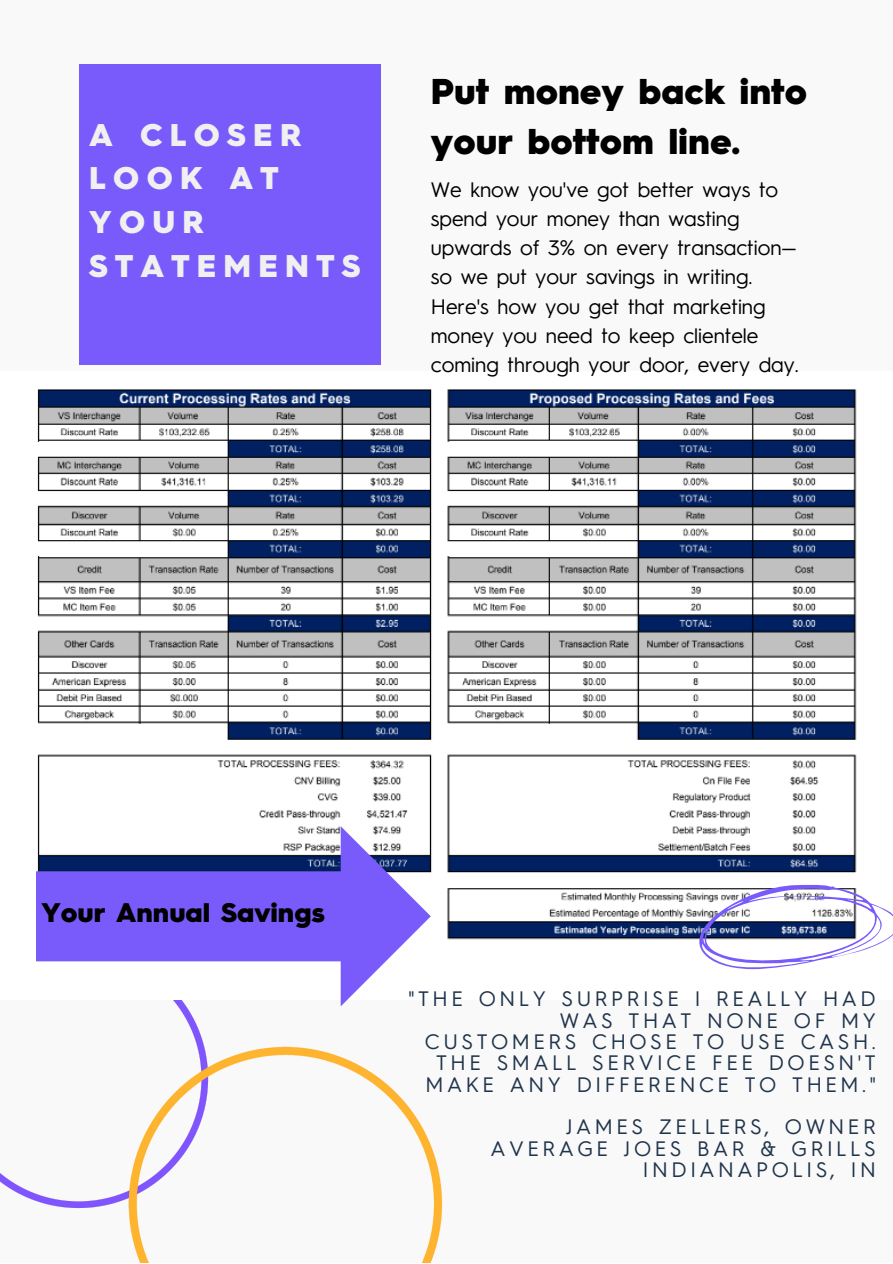
<style>
.page{position:relative;width:893px;height:1264px;background:#fff}
.page>*{position:absolute;margin:0;border:0;box-sizing:border-box;transform-origin:0 0}
.t1{font:900 36px "Hurme Geometric Sans 3";color:#000}
.t2{font:900 31.5px/43.8px "Hurme Geometric Sans 3";letter-spacing:.23em;color:#f0f0f1}
.t3{font:900 27px "Hurme Geometric Sans 3";color:#000}
.t4{font:21px/29.2px "Hurme Geometric Sans 3";color:#000}
.t5{font:21px/21.3px "Hurme Geometric Sans 3";letter-spacing:.17em;color:#20344b;text-align:right}
</style>
<div class="page">
<div style="left:0;top:0;width:892px;height:1262px;background:#f9f9f9"></div>
<div style="left:79px;top:64px;width:301px;height:300px;background:#795bfc"></div>
<img style="left:0;top:1006px;width:187px;height:203px">
<img style="left:89px;top:1007px;width:354px;height:255px">
<img style="left:37px;top:389px;width:820px;height:551px">
<svg style="left:36px;top:826px;width:394px;height:180px;fill:#795bfc"></svg>
<svg style="left:676px;top:884px;width:216px;height:86px"></svg>
<h1 class="t1" style="left:431px;top:77px;width:378px">Put money back into</h1>
<h2 class="t2" style="left:89px;top:115px;width:214px">A CLOSER</h2>
<h1 class="t1" style="left:431px;top:126px;width:310px">your bottom line.</h1>
<h2 class="t2" style="left:89px;top:159px;width:273px">LOOK AT<br>YOUR<br>STATEMENTS</h2>
<p class="t4" style="left:431px;top:176px;width:369px">We know you've got better ways to spend your money than wasting upwards of 3% on every transaction— so we put your savings in writing.<br>Here's how you get that marketing money you need to keep clientele coming through your door, every day.</p>
<p class="t3" style="left:41px;top:901px;width:285px">Your Annual Savings</p>
<p class="t5" style="left:408px;top:990px;width:468px">"THE ONLY SURPRISE I REALLY HAD<br>WAS THAT NONE OF MY<br>CUSTOMERS CHOSE TO USE CASH.<br>THE SMALL SERVICE FEE DOESN'T<br>MAKE ANY DIFFERENCE TO THEM."</p>
<p class="t5" style="left:490px;top:1118px;width:387px">JAMES ZELLERS, OWNER<br>AVERAGE JOES BAR &amp; GRILLS<br>INDIANAPOLIS, IN</p>
</div>
